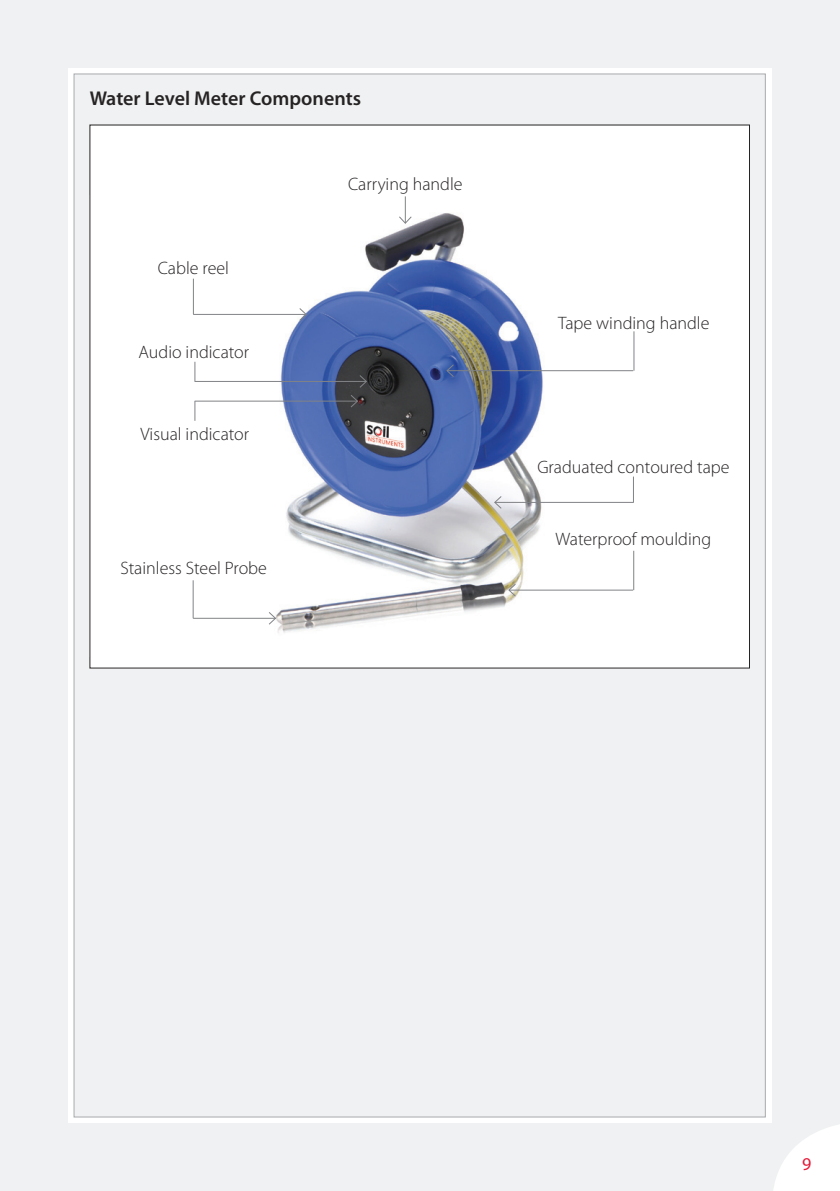
<style>
.page{position:relative;width:840px;height:1191px;background:#fff}
.page>*{position:absolute;margin:0;border:0;box-sizing:border-box;transform-origin:0 0}
.Titles{font:600 20px "Myriad Pro";color:#262324}
.Body_copy{font:300 18px "Myriad Pro";color:#262324}
.t1{font:18px "Myriad Pro";color:#e51836}
</style>
<div class="page">
<div style="left:0;top:0;width:839px;height:1191px;background:#f0f1f2"></div>
<div style="left:68px;top:68px;width:703px;height:1055px;background:linear-gradient(to right,#fff,#fff)"></div>
<div style="left:74px;top:74px;width:691px;height:1043px;background:#f0f1f2;border:1px solid #a8aaad"></div>
<div style="left:90px;top:125px;width:659px;height:543px;background:#fff"></div>
<img style="left:192px;top:213px;width:443px;height:420px">
<svg style="left:398px;top:196px;width:14px;height:28px"></svg>
<hr style="left:494px;top:502px;width:139px;height:1px;background:#818386">
<svg style="left:494px;top:496px;width:7px;height:13px"></svg>
<svg style="left:632px;top:476px;width:1px;height:26px"></svg>
<hr style="left:447px;top:370px;width:186px;height:1px;background:#818386">
<svg style="left:446px;top:364px;width:8px;height:13px"></svg>
<hr style="left:633px;top:331px;width:1px;height:40px;background:#818386">
<hr style="left:508px;top:590px;width:124px;height:1px;background:#818386">
<svg style="left:508px;top:583px;width:8px;height:14px"></svg>
<hr style="left:633px;top:551px;width:1px;height:39px;background:#818386">
<hr style="left:193px;top:314px;width:113px;height:1px;background:#818386">
<svg style="left:299px;top:308px;width:8px;height:13px"></svg>
<hr style="left:193px;top:279px;width:1px;height:35px;background:#818386">
<hr style="left:194px;top:381px;width:172px;height:1px;background:#818386">
<svg style="left:359px;top:375px;width:8px;height:13px"></svg>
<svg style="left:194px;top:362px;width:1px;height:19px"></svg>
<hr style="left:194px;top:401px;width:163px;height:1px;background:#818386">
<svg style="left:350px;top:394px;width:8px;height:14px"></svg>
<svg style="left:194px;top:401px;width:1px;height:20px"></svg>
<hr style="left:193px;top:618px;width:82px;height:1px;background:#818386">
<svg style="left:268px;top:611px;width:8px;height:14px"></svg>
<hr style="left:193px;top:580px;width:1px;height:38px;background:#818386">
<p class="Titles" style="left:90px;top:85px;width:273px">Water Level Meter Components</p>
<p class="Body_copy" style="left:158px;top:257px;width:73px">Cable reel</p>
<p class="Body_copy" style="left:138px;top:341px;width:112px">Audio indicator</p>
<p class="Body_copy" style="left:140px;top:423px;width:110px">Visual indicator</p>
<p class="Body_copy" style="left:120px;top:557px;width:148px">Stainless Steel Probe</p>
<p class="Body_copy" style="left:348px;top:173px;width:116px">Carrying handle</p>
<p class="Body_copy" style="left:558px;top:312px;width:153px">Tape winding handle</p>
<p class="Body_copy" style="left:537px;top:456px;width:193px">Graduated contoured tape</p>
<p class="Body_copy" style="left:555px;top:528px;width:157px">Waterproof moulding</p>
<p class="t1" style="left:801px;top:1152px;width:11px">9</p>
</div>
